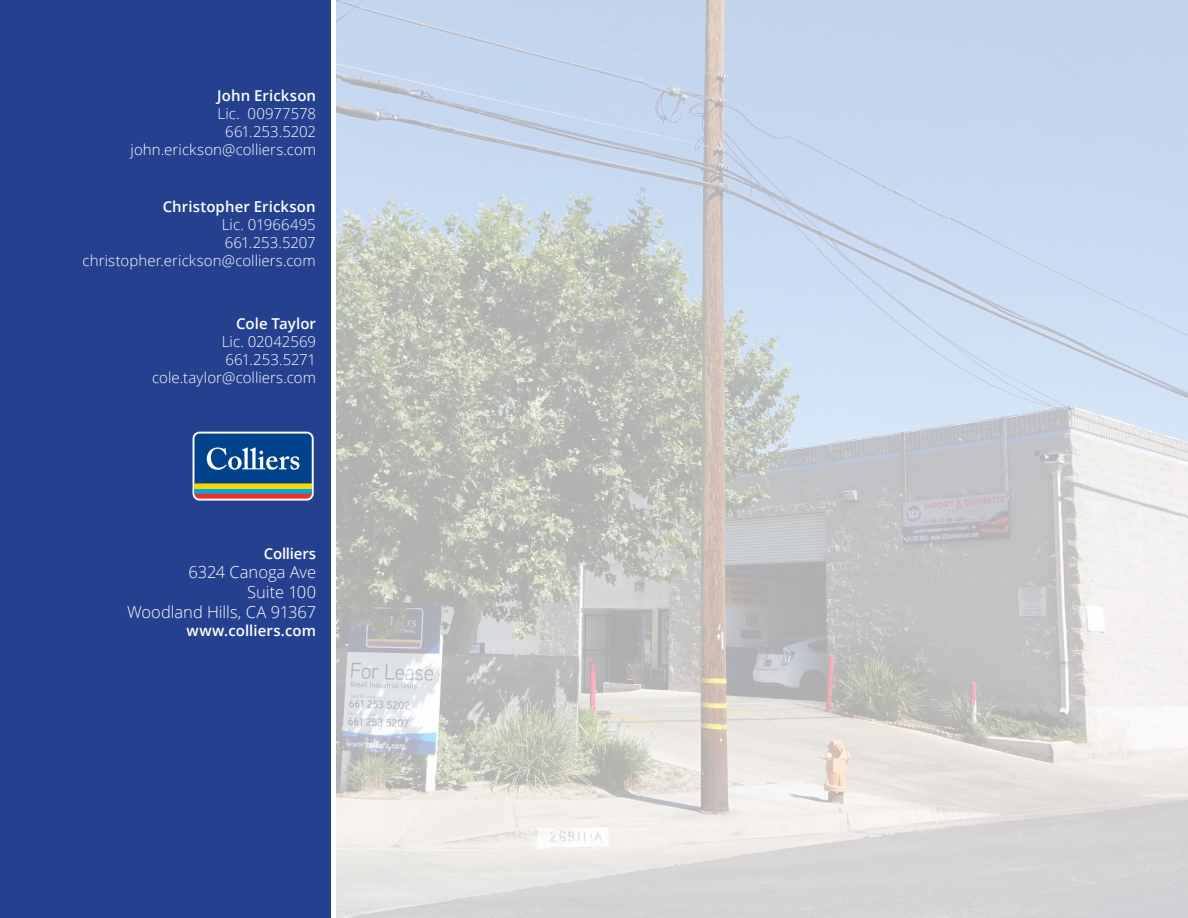
<style>
.page{position:relative;width:1188px;height:918px;background:#fff}
.page>*{position:absolute;margin:0;border:0;box-sizing:border-box;transform-origin:0 0}
.t1{font:300 16.5px/19.8px "Open Sans";color:#fff;text-align:right}
.t2{font:300 15px/18px "Open Sans";letter-spacing:.005em;color:#fff;text-align:right}
.t3{font:600 15px "Open Sans";letter-spacing:.005em;color:#fff}
.t4{font:600 15px "Open Sans";letter-spacing:-.015em;color:#fff}
</style>
<div class="page">
<img style="left:337px;top:0;width:851px;height:918px">
<div style="left:0;top:0;width:330px;height:918px;background:#25408f"></div>
<svg style="left:193px;top:432px;width:121px;height:69px"></svg>
<div style="left:194px;top:489px;width:118px;height:5px;background:#00a8e4"></div>
<div style="left:194px;top:483px;width:118px;height:6px;background:#ffd600"></div>
<svg style="left:194px;top:494px;width:118px;height:5px"></svg>
<svg style="left:194px;top:434px;width:118px;height:49px"></svg>
<p class="t3" style="left:217px;top:86px;width:100px">John Erickson</p>
<p class="t2" style="left:131px;top:105px;width:187px">Lic. 00977578<br>661.253.5202 john.erickson@colliers.com</p>
<p class="t3" style="left:163px;top:196px;width:155px">Christopher Erickson</p>
<p class="t2" style="left:83px;top:215px;width:235px">Lic. 01966495<br>661.253.5207 christopher.erickson@colliers.com</p>
<p class="t3" style="left:236px;top:313px;width:82px">Cole Taylor</p>
<p class="t2" style="left:152px;top:332px;width:165px">Lic. 02042569<br>661.253.5271 cole.taylor@colliers.com</p>
<p class="t4" style="left:264px;top:543px;width:54px">Colliers</p>
<p class="t1" style="left:127px;top:562px;width:190px">6324 Canoga Ave<br>Suite 100<br>Woodland Hills, CA 91367</p>
<p class="t3" style="left:186px;top:620px;width:131px">www.colliers.com</p>
</div>
